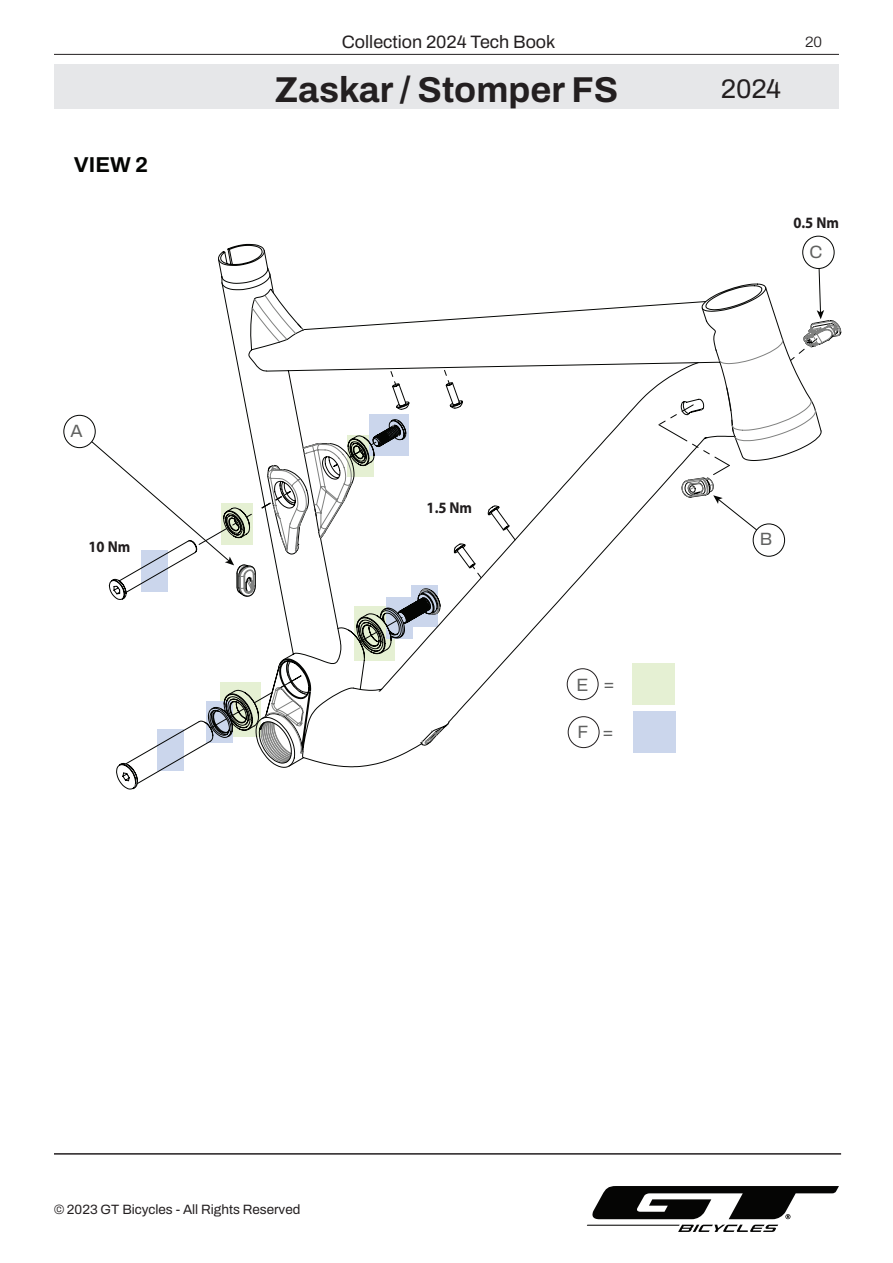
<style>
.page{position:relative;width:893px;height:1263px;background:#fff}
.page>*{position:absolute;margin:0;border:0;box-sizing:border-box;transform-origin:0 0}
.CY23_GT_SECTION_HEADING{font:700 36px "GT Archivo";color:#231f20}
.CY23_GT_Model_Years{font:27px "GT Archivo";color:#231f20}
.t1{font:700 21.6px "GT Archivo";color:#040503}
.t2{font:18px "GT Archivo";color:#231f20}
.t3{font:17.85px "GT Archivo";color:#606160}
.t4{font:700 15.75px "Myriad Pro";color:#211d1e;scale:.93 1}
.t5{font:300 15px "GT Archivo";color:#231f20}
.t6{font:13.5px "GT Archivo";color:#231f20}
</style>
<div class="page">
<div style="left:54px;top:64px;width:785px;height:45px;background:#e6e7e9"></div>
<hr style="left:54px;top:1153px;width:787px;height:1px;background:#231f20">
<svg style="left:587px;top:1186px;width:252px;height:46px"></svg>
<hr style="left:54px;top:54px;width:785px;height:1px;background:#231f20">
<svg style="left:134px;top:295px;width:651px;height:492px"></svg>
<div style="left:753px;top:524px;width:32px;height:32px;background:#fff;border-radius:50%"></div>
<div style="left:753px;top:523px;width:32px;height:34px;border:1px solid #040503;border-radius:50%"></div>
<svg style="left:658px;top:259px;width:183px;height:282px"></svg>
<div style="left:803px;top:236px;width:31px;height:32px;background:#fff;border-radius:50%"></div>
<div style="left:802px;top:236px;width:33px;height:33px;border:1px solid #040503;border-radius:50%"></div>
<svg style="left:78px;top:366px;width:420px;height:397px"></svg>
<div style="left:64px;top:415px;width:31px;height:33px;background:#fff;border-radius:50%"></div>
<div style="left:63px;top:415px;width:33px;height:33px;border:1px solid #040503;border-radius:50%"></div>
<div style="left:632px;top:663px;width:43px;height:42px;background:#e5f0d3"></div>
<svg style="left:566px;top:668px;width:33px;height:32px"></svg>
<div style="left:565px;top:667px;width:35px;height:34px;border:2px solid #fff;border-radius:50%"></div>
<div style="left:567px;top:669px;width:31px;height:31px;background:#fff;border-radius:50%"></div>
<div style="left:567px;top:668px;width:32px;height:32px;border:1px solid #231f20;border-radius:50%"></div>
<div style="left:633px;top:711px;width:43px;height:42px;background:#cbd6ec"></div>
<svg style="left:567px;top:716px;width:33px;height:32px"></svg>
<div style="left:566px;top:715px;width:35px;height:34px;border:2px solid #fff;border-radius:50%"></div>
<div style="left:568px;top:717px;width:31px;height:31px;background:#fff;border-radius:50%"></div>
<div style="left:568px;top:716px;width:32px;height:32px;border:1px solid #231f20;border-radius:50%"></div>
<h3 class="t2" style="left:342px;top:29px;width:215px">Collection 2024 Tech Book</h3>
<p class="t5" style="left:805px;top:31px;width:19px">20</p>
<p class="t1" style="left:74px;top:149px;width:76px">VIEW 2</p>
<p class="t3" style="left:71px;top:417px;width:14px">A</p>
<p class="t4" style="left:88px;top:536px;width:47px">10 Nm</p>
<p class="CY23_GT_SECTION_HEADING" style="left:275px;top:63px;width:345px">Zaskar / Stomper FS</p>
<p class="CY23_GT_Model_Years" style="left:721px;top:69px;width:62px">2024</p>
<p class="t4" style="left:793px;top:212px;width:51px">0.5 Nm</p>
<p class="t3" style="left:809px;top:238px;width:14px">C</p>
<p class="t4" style="left:427px;top:497px;width:51px">1.5 Nm</p>
<p class="t3" style="left:576px;top:671px;width:40px">E =</p>
<p class="t3" style="left:577px;top:719px;width:38px">F =</p>
<p class="t3" style="left:760px;top:526px;width:14px">B</p>
<p class="t6" style="left:54px;top:1199px;width:248px">© 2023 GT Bicycles - All Rights Reserved</p>
</div>
